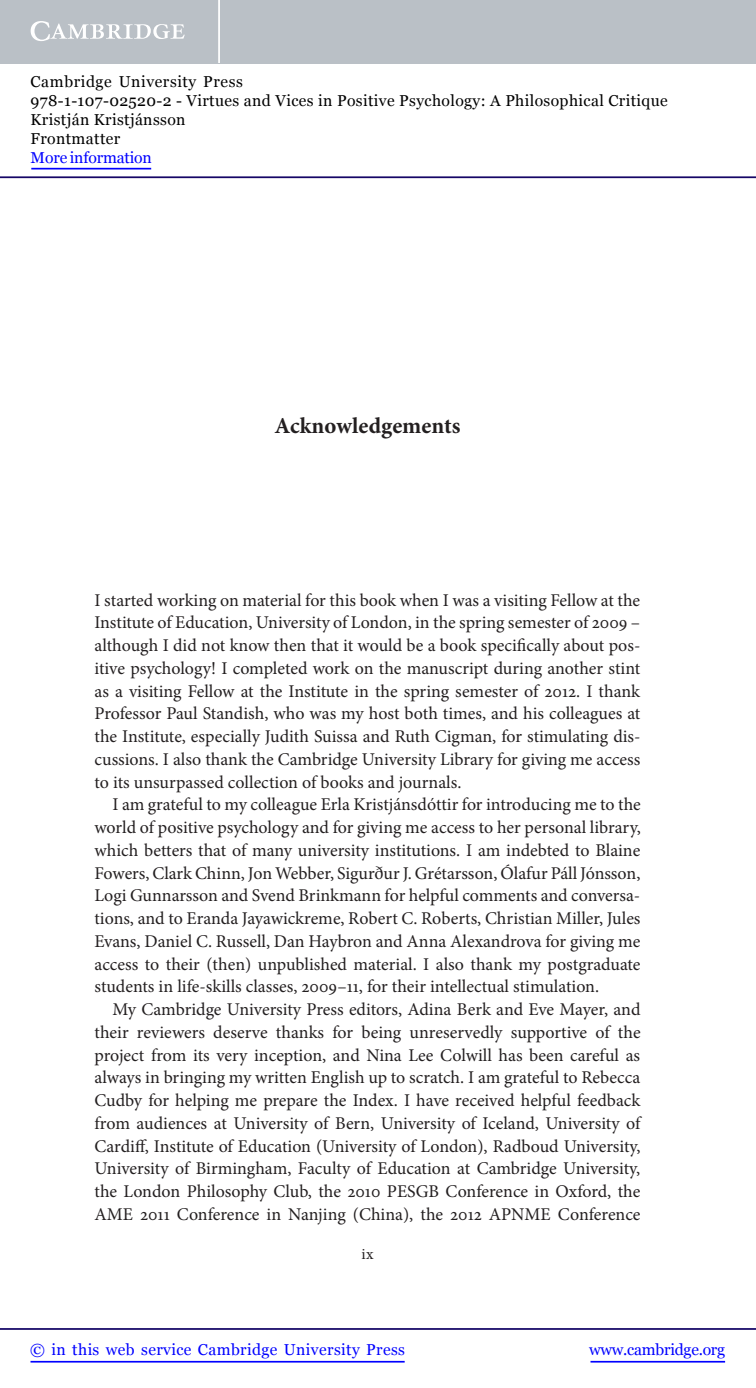
<style>
.page{position:relative;width:756px;height:1388px;background:#fff}
.page>*{position:absolute;margin:0;border:0;box-sizing:border-box;transform-origin:0 0}
.t1{font:700 22.75px "Minion Pro";color:#231f20}
.t2{font:17.85px/22.8px "Minion Pro";color:#231f20;text-align:justify}
.t3{font:15.75px/18.9px "Georgia";letter-spacing:.025em;color:#000}
.t4{font:15.75px "Georgia";letter-spacing:.025em;color:#00f}
.t5{font:15.75px "Georgia";letter-spacing:-.015em;color:#00f}
.t6{font:15.75px "Georgia";letter-spacing:-.01em;color:#00f}
.t7{font:15.75px "Minion Pro";color:#231f20}
</style>
<div class="page">
<hr style="left:591px;top:1361px;width:134px;height:1px;background:#00f">
<hr style="left:0;top:1328px;width:756px;height:2px;background:#150666">
<hr style="left:31px;top:1361px;width:374px;height:1px;background:#00f">
<div style="left:0;top:0;width:756px;height:63px;background:#bac0c6"></div>
<svg style="left:31px;top:21px;width:154px;height:20px"></svg>
<hr style="left:218px;top:0;width:2px;height:63px;background:#fff">
<hr style="left:0;top:176px;width:756px;height:2px;background:#150666">
<hr style="left:31px;top:168px;width:120px;height:1px;background:#00f">
<p class="t3" style="left:31px;top:72px;width:639px">Cambridge University Press<br>978-1-107-02520-2 - Virtues and Vices in Positive Psychology: A Philosophical Critique Kristján Kristjánsson<br>Frontmatter</p>
<p class="t6" style="left:31px;top:148px;width:123px">More information</p>
<p class="t1" style="left:275px;top:417px;width:187px">Acknowledgements</p>
<p class="t2" style="left:94px;top:590px;width:548px">I started working on material for this book when I was a visiting Fellow at the Institute of Education, University of London, in the spring semester of 2009 – although I did not know then that it would be a book specifically about pos&shy;itive psychology! I completed work on the manuscript during another stint as a visiting Fellow at the Institute in the spring semester of 2012. I thank Professor Paul Standish, who was my host both times, and his colleagues at the Institute, especially Judith Suissa and Ruth Cigman, for stimulating dis&shy;cussions. I also thank the Cambridge University Library for giving me access to its unsurpassed collection of books and journals.</p>
<p class="t2" style="left:94px;top:794px;width:548px;text-indent:18px">I am grateful to my colleague Erla Kristj á nsd ó ttir for introducing me to the world of positive psychology and for giving me access to her personal library, which betters that of many university institutions. I am indebted to Blaine Fowers, Clark Chinn, Jon Webber, Sigur ð ur J. Gr é tarsson, Ó lafur P á ll J ó nsson, Logi Gunnarsson and Svend Brinkmann for helpful comments and conversa&shy;tions, and to Eranda Jayawickreme, Robert C. Roberts, Christian Miller, Jules Evans, Daniel C. Russell, Dan Haybron and Anna Alexandrova for giving me access to their (then) unpublished material. I also thank my postgraduate students in life-skills classes, 2009–11, for their intellectual stimulation.</p>
<p class="t2" style="left:94px;top:999px;width:548px;text-indent:18px">My Cambridge University Press editors, Adina Berk and Eve Mayer, and their reviewers deserve thanks for being unreservedly supportive of the project from its very inception, and Nina Lee Colwill has been careful as always in bringing my written English up to scratch. I am grateful to Rebecca Cudby for helping me prepare the Index. I have received helpful feedback from audiences at University of Bern, University of Iceland, University of Cardiff, Institute of Education (University of London), Radboud University, University of Birmingham, Faculty of Education at Cambridge University, the London Philosophy Club, the 2010 PESGB Conference in Oxford, the AME 2011 Conference in Nanjing (China), the 2012 APNME Conference</p>
<p class="t7" style="left:361px;top:1247px;width:14px">ix</p>
<p class="t4" style="left:30px;top:1340px;width:376px">© in this web service Cambridge University Press</p>
<p class="t5" style="left:589px;top:1340px;width:137px">www.cambridge.org</p>
</div>
